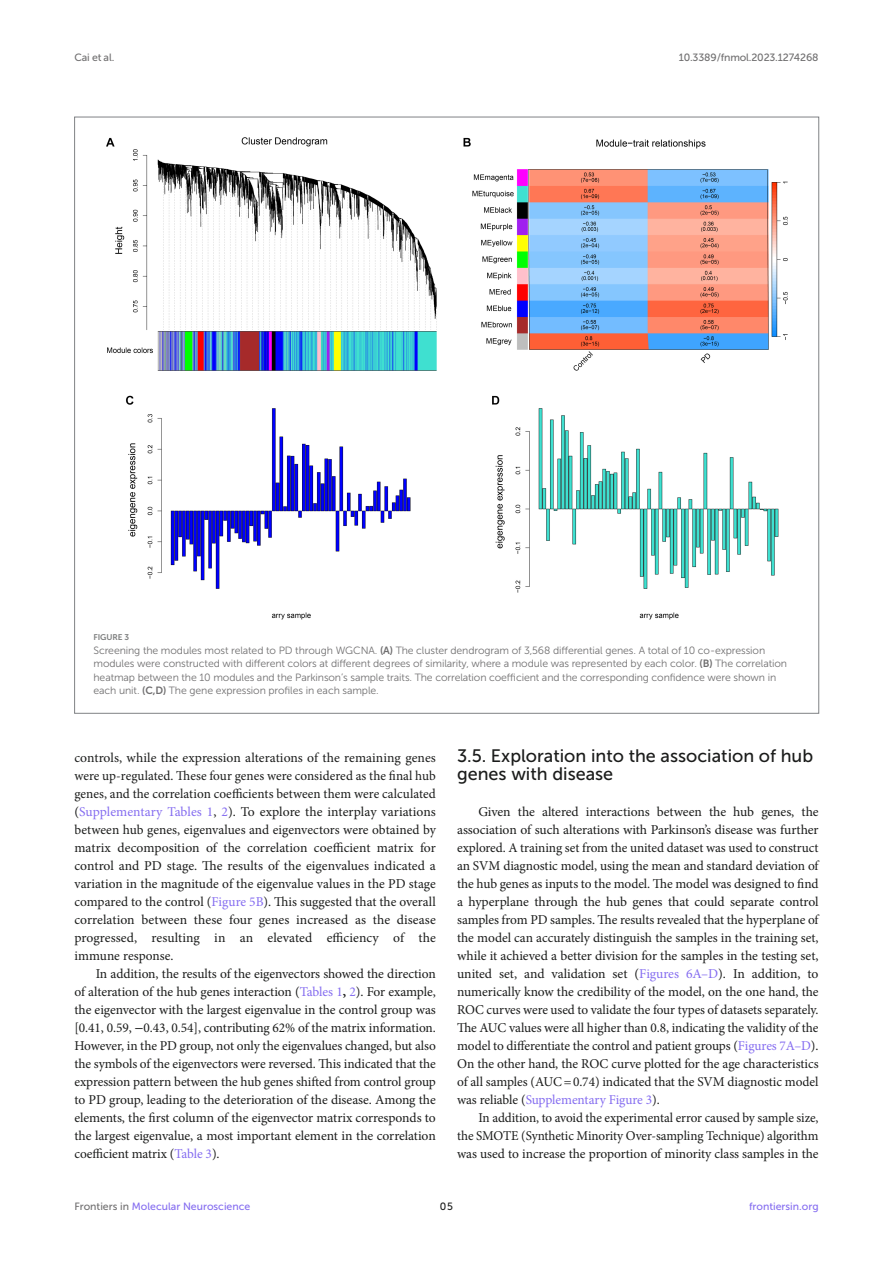
<style>
.page{position:relative;width:893px;height:1263px;background:#fff}
.page>*{position:absolute;margin:0;border:0;box-sizing:border-box;transform-origin:0 0}
.HEAD_2{font:18px/18px "Museo Sans 500";color:#1b1c1b}
.TEXT_FLUSH{font:13.5px/18px "Minion Pro";letter-spacing:-.005em;color:#1b1c1b;text-align:justify}
.TEXT{font:13.5px/18px "Minion Pro";letter-spacing:-.005em;color:#1b1c1b;text-align:justify}
.FIG_LEG{font:10.5px/13.5px "Museo Sans 300";letter-spacing:-.01em;color:#706f70}
.t1{font:10.5px "Museo Sans 500";color:#856df0}
.t2{font:10.5px "Museo Sans 500";letter-spacing:-.015em;color:#706f70}
.t3{font:10.5px "Museo Sans 500";color:#1b1c1b}
.FIG_HD{font:8.25px "Museo Sans 700";letter-spacing:-.01em;color:#7e7f7f}
.s1{font-family:"Museo Sans 700"}
.s2{color:#856df0}
.s3{font-weight:700}
.s4{font-family:"STIX General"}
.s5{color:#706f70}
</style>
<div class="page">
<img style="left:106px;top:137px;width:682px;height:483px">
<p class="t2" style="left:74px;top:51px;width:41px">Cai et al.</p>
<p class="t2" style="left:679px;top:51px;width:141px">10.3389/fnmol.2023.1274268</p>
<p class="FIG_HD" style="left:94px;top:633px;width:37px">FIGURE 3</p>
<p class="FIG_LEG" style="left:94px;top:643px;width:695px">Screening the modules most related to PD through WGCNA. <span class="s1">(A)</span> The cluster dendrogram of 3,568 differential genes. A total of 10 co-expression modules were constructed with different colors at different degrees of similarity, where a module was represented by each color. <span class="s1">(B)</span> The correlation heatmap between the 10 modules and the Parkinson’s sample traits. The correlation coefficient and the corresponding confidence were shown in each unit. <span class="s1">(C,D)</span> The gene expression profiles in each sample.</p>
<p class="TEXT_FLUSH" style="left:74px;top:749px;width:363px">controls, while the expression alterations of the remaining genes were up-regulated. These four genes were considered as the final hub genes, and the correlation coefficients between them were calculated (<span class="s2">Supplementary Tables 1</span>, <span class="s2">2</span>). To explore the interplay variations between hub genes, eigenvalues and eigenvectors were obtained by matrix decomposition of the correlation coefficient matrix for control and PD stage. The results of the eigenvalues indicated a variation in the magnitude of the eigenvalue values in the PD stage compared to the control (<span class="s2">Figure 5B</span>). This suggested that the overall correlation between these four genes increased as the disease progressed, resulting in an elevated efficiency of the immune response.</p>
<p class="TEXT" style="left:74px;top:965px;width:363px;text-indent:21px">In addition, the results of the eigenvectors showed the direction of alteration of the hub genes interaction (<span class="s2">Tables 1</span><span class="s3">,</span> <span class="s2">2</span>). For example, the eigenvector with the largest eigenvalue in the control group was [0.41, 0.59, <span class="s4">−</span>0.43, 0.54], contributing 62% of the matrix information.<br>However, in the PD group, not only the eigenvalues changed, but also the symbols of the eigenvectors were reversed. This indicated that the expression pattern between the hub genes shifted from control group to PD group, leading to the deterioration of the disease. Among the elements, the first column of the eigenvector matrix corresponds to the largest eigenvalue, a most important element in the correlation coefficient matrix (<span class="s2">Table 3</span>).</p>
<p class="HEAD_2" style="left:457px;top:747px;width:358px">3.5. Exploration into the association of hub genes with disease</p>
<p class="TEXT_FLUSH" style="left:457px;top:803px;width:363px;text-indent:21px">Given the altered interactions between the hub genes, the association of such alterations with Parkinson’s disease was further explored. A training set from the united dataset was used to construct an SVM diagnostic model, using the mean and standard deviation of the hub genes as inputs to the model. The model was designed to find a hyperplane through the hub genes that could separate control samples from PD samples. The results revealed that the hyperplane of the model can accurately distinguish the samples in the training set, while it achieved a better division for the samples in the testing set, united set, and validation set (<span class="s2">Figures 6A–D</span>). In addition, to numerically know the credibility of the model, on the one hand, the ROC curves were used to validate the four types of datasets separately.<br>The AUC values were all higher than 0.8, indicating the validity of the model to differentiate the control and patient groups (<span class="s2">Figures 7A–D</span>).<br>On the other hand, the ROC curve plotted for the age characteristics of all samples (AUC=0.74) indicated that the SVM diagnostic model was reliable (<span class="s2">Supplementary Figure 3</span>).</p>
<p class="TEXT" style="left:457px;top:1109px;width:363px;text-indent:21px">In addition, to avoid the experimental error caused by sample size, the SMOTE (Synthetic Minority Over-sampling Technique) algorithm was used to increase the proportion of minority class samples in the</p>
<p class="t1" style="left:74px;top:1200px;width:177px"><span class="s5">Frontiers in</span> Molecular Neuroscience</p>
<p class="t3" style="left:440px;top:1200px;width:14px">05</p>
<p class="t1" style="left:749px;top:1200px;width:71px">frontiersin.org</p>
</div>
